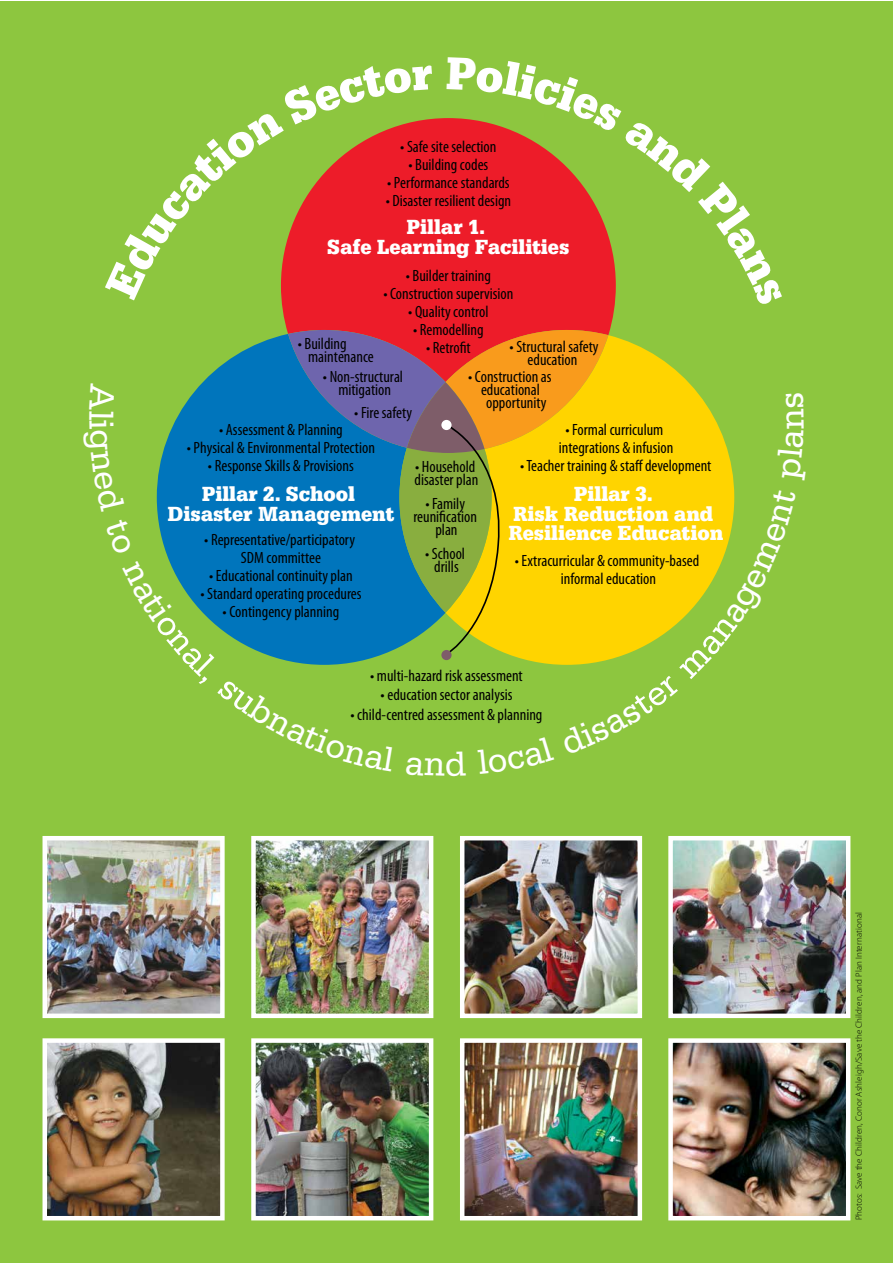
<style>
.page{position:relative;width:893px;height:1263px;background:#fff}
.page>*{position:absolute;margin:0;border:0;box-sizing:border-box;transform-origin:0 0}
.t1{font:700 21.3px/19.6px "Egyptienne URW Nar";color:#fff;text-align:center}
.t2{font:condensed 16.35px/13px "Myriad Pro";color:#000;text-align:center}
.t3{font:300 9px "Myriad Pro";letter-spacing:.01em;color:#000}
</style>
<div class="page">
<div style="left:0;top:1px;width:892px;height:1262px;background:#8dc63f"></div>
<img style="left:48px;top:841px;width:172px;height:172px">
<div style="left:43px;top:836px;width:182px;height:182px;border:4px solid #fff"></div>
<img style="left:48px;top:1043px;width:172px;height:172px">
<div style="left:43px;top:1038px;width:182px;height:182px;border:4px solid #fff"></div>
<img style="left:256px;top:841px;width:172px;height:172px">
<div style="left:251px;top:836px;width:182px;height:182px;border:4px solid #fff"></div>
<img style="left:465px;top:841px;width:172px;height:172px">
<div style="left:460px;top:836px;width:182px;height:182px;border:4px solid #fff"></div>
<img style="left:673px;top:841px;width:172px;height:172px">
<div style="left:668px;top:836px;width:182px;height:182px;border:4px solid #fff"></div>
<img style="left:256px;top:1043px;width:172px;height:172px">
<div style="left:251px;top:1038px;width:182px;height:182px;border:4px solid #fff"></div>
<img style="left:465px;top:1043px;width:172px;height:172px">
<div style="left:460px;top:1038px;width:182px;height:182px;border:4px solid #fff"></div>
<img style="left:673px;top:1043px;width:172px;height:172px">
<div style="left:668px;top:1038px;width:182px;height:182px;border:4px solid #fff"></div>
<div style="left:281px;top:118px;width:334px;height:212px;background:#ed1c29"></div>
<svg style="left:281px;top:118px;width:152px;height:182px"></svg>
<svg style="left:447px;top:118px;width:169px;height:188px"></svg>
<svg style="left:156px;top:330px;width:579px;height:335px;background:#89a157"></svg>
<p class="t2" style="left:400px;top:140px;width:98px">• Safe site selection</p>
<p class="t2" style="left:408px;top:158px;width:81px">• Building codes</p>
<p class="t2" style="left:387px;top:176px;width:124px">• Performance standards</p>
<p class="t2" style="left:386px;top:194px;width:127px">• Disaster resilient design</p>
<h1 class="t1" style="left:327px;top:218px;width:244px">Pillar 1.<br>Safe Learning Facilities</h1>
<p class="t2" style="left:406px;top:269px;width:87px">• Builder training</p>
<p class="t2" style="left:383px;top:287px;width:132px">• Construction supervision</p>
<p class="t2" style="left:408px;top:305px;width:82px">• Quality control</p>
<p class="t2" style="left:413px;top:323px;width:72px">• Remodelling</p>
<p class="t2" style="left:426px;top:341px;width:46px">• Retrofit</p>
<p class="t2" style="left:308px;top:337px;width:67px;text-align:left;text-indent:-10px">• Building maintenance</p>
<p class="t2" style="left:323px;top:370px;width:82px">• Non-structural mitigation</p>
<p class="t2" style="left:354px;top:405px;width:59px">• Fire safety</p>
<p class="t2" style="left:510px;top:339px;width:91px">• Structural safety education</p>
<p class="t2" style="left:468px;top:370px;width:85px">• Construction as</p>
<p class="t2" style="left:481px;top:383px;width:60px">educational</p>
<p class="t2" style="left:486px;top:396px;width:62px">opportunity</p>
<p class="t2" style="left:559px;top:421px;width:116px;line-height:18px">• Formal curriculum integrations &amp; infusion</p>
<p class="t2" style="left:520px;top:459px;width:193px">• Teacher training &amp; staff development</p>
<p class="t2" style="left:219px;top:423px;width:125px">• Assessment &amp; Planning</p>
<p class="t2" style="left:187px;top:441px;width:190px">• Physical &amp; Environmental Protection</p>
<p class="t2" style="left:208px;top:459px;width:147px">• Response Skills &amp; Provisions</p>
<p class="t2" style="left:415px;top:460px;width:65px;text-align:left">• Household disaster plan</p>
<p class="t2" style="left:413px;top:497px;width:65px">• Family reunification plan</p>
<p class="t2" style="left:425px;top:547px;width:41px">• School drills</p>
<h1 class="t1" style="left:168px;top:485px;width:228px">Pillar 2. School<br>Disaster Management</h1>
<h1 class="t1" style="left:508px;top:485px;width:216px">Pillar 3.<br>Risk Reduction and<br>Resilience Education</h1>
<p class="t2" style="left:204px;top:530px;width:152px;line-height:18px">• Representative/participatory<br>SDM committee</p>
<p class="t2" style="left:209px;top:569px;width:145px">• Educational continuity plan</p>
<p class="t2" style="left:200px;top:587px;width:163px">• Standard operating procedures</p>
<p class="t2" style="left:223px;top:605px;width:118px">• Contingency planning</p>
<p class="t2" style="left:515px;top:552px;width:186px;line-height:18px">• Extracurricular &amp; community-based informal education</p>
<p class="t2" style="left:370px;top:668px;width:154px">• multi-hazard risk assessment</p>
<p class="t2" style="left:381px;top:688px;width:133px">• education sector analysis</p>
<p class="t2" style="left:351px;top:708px;width:193px">• child-centred assessment &amp; planning</p>
<p class="t3" style="left:854px;top:1220px;width:310px;rotate:-90deg">Photos: Save the Children, Conor Ashleigh/Save the Children, and Plan International</p>
</div>
